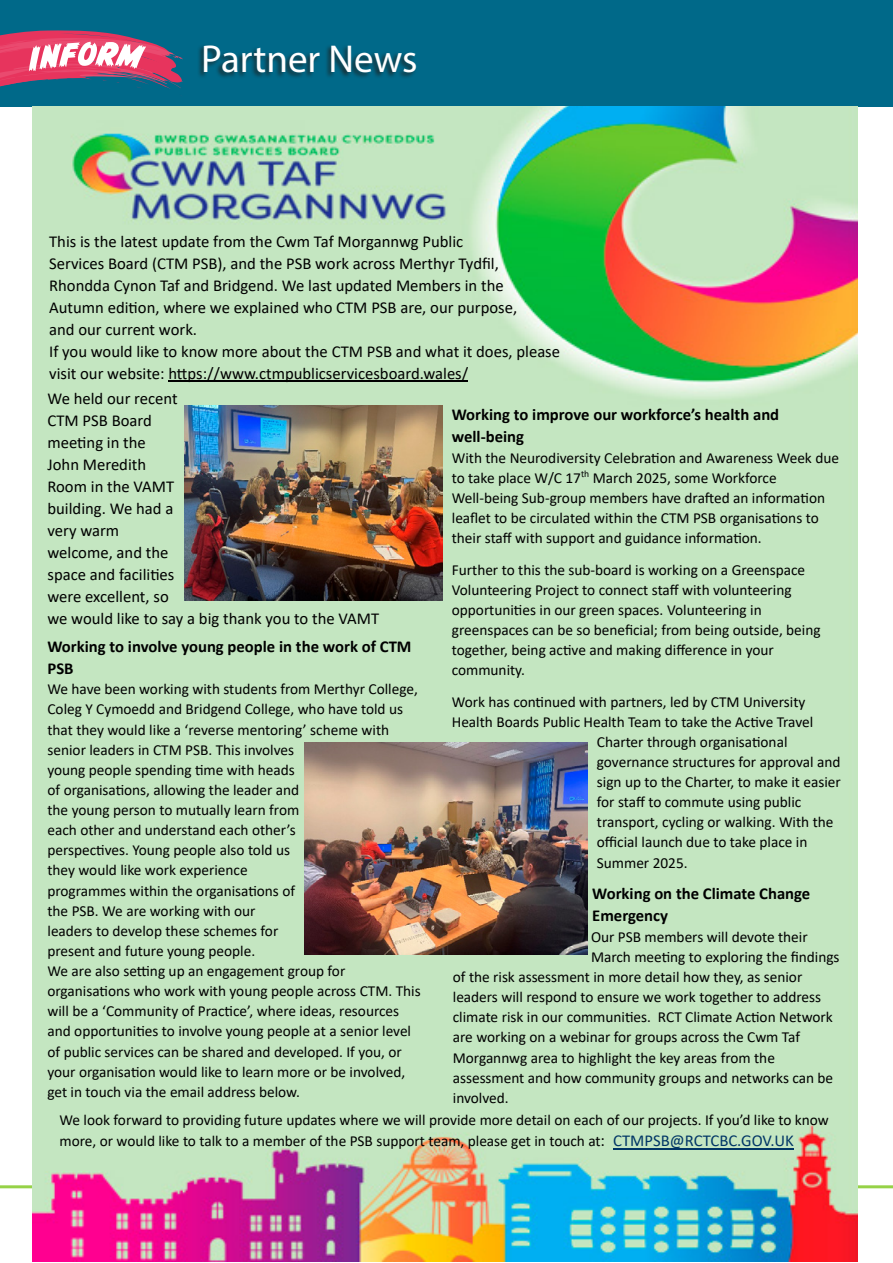
<style>
.page{position:relative;width:893px;height:1263px;background:#fff}
.page>*{position:absolute;margin:0;border:0;box-sizing:border-box;transform-origin:0 0}
.Main_heads{font:39px "Myriad Pro";color:#fff}
.t1{font:16.65px/21.9px "Calibri";color:#000}
.t2{font:700 16.65px/22px "Calibri";color:#000}
.t3{font:15.3px/20.1px "Calibri";color:#000}
.s1{font-size:16.65px}
.s2{font-size:16.65px;color:#003565}
</style>
<div class="page">
<div style="left:0;top:0;width:893px;height:106px;background:#006989"></div>
<svg style="left:0;top:30px;width:183px;height:77px"></svg>
<hr style="left:0;top:1185px;width:893px;height:3px;background:#96d247">
<div style="left:197px;top:44px;width:220px;height:35px;background:#1d1d1b;opacity:.75"></div>
<img style="left:32px;top:106px;width:825px;height:1155px">
<hr style="left:613px;top:1148px;width:181px;height:1px;background:#003565">
<hr style="left:168px;top:381px;width:300px;height:1px;background:#000">
<img style="left:185px;top:405px;width:258px;height:195px">
<img style="left:304px;top:742px;width:284px;height:213px">
<p class="Main_heads" style="left:201px;top:35px;width:218px">Partner News</p>
<p class="t1" style="left:49px;top:230px;width:512px">This is the latest update from the Cwm Taf Morgannwg Public<br>Services Board (CTM PSB), and the PSB work across Merthyr Tydfil, Rhondda Cynon Taf and Bridgend. We last updated Members in the Autumn ediMon, where we explained who CTM PSB are, our purpose,<br>and our current work.<br>If you would like to know more about the CTM PSB and what it does, please visit our website: hPps://www.ctmpublicservicesboard.wales/</p>
<p class="t1" style="left:47px;top:387px;width:333px">We held our recent<br>CTM PSB Board<br>meeMng in the<br>John Meredith<br>Room in the VAMT<br>building. We had a<br>very warm<br>welcome, and the<br>space and faciliMes<br>were excellent, so<br>we would like to say a big thank you to the VAMT<br>Team!</p>
<p class="t2" style="left:452px;top:403px;width:329px">Working to improve our workforce’s health and well-being</p>
<p class="t3" style="left:452px;top:447px;width:389px">With the Neurodiversity Celebra7on and Awareness Week due to take place W/C 17<sup>th</sup> March 2025, some Workforce Well-being Sub-group members have draTed an informa7on leaflet to be circulated within the CTM PSB organisa7ons to their staff with support and guidance informa7on.</p>
<p class="t3" style="left:452px;top:559px;width:370px">Further to this the sub-board is working on a Greenspace Volunteering Project to connect staff with volunteering opportuni7es in our green spaces. Volunteering in greenspaces can be so beneficial; from being outside, being together, being ac7ve and making difference in your community.</p>
<p class="t3" style="left:452px;top:691px;width:355px">Work has con7nued with partners, led by CTM University</p>
<p class="t3" style="left:452px;top:711px;width:363px">Health Boards Public Health Team to take the Ac7ve Travel</p>
<p class="t3" style="left:597px;top:731px;width:192px">Charter through organisa7onal</p>
<p class="t3" style="left:597px;top:751px;width:245px">governance structures for approval and</p>
<p class="t3" style="left:597px;top:771px;width:245px">sign up to the Charter, to make it easier</p>
<p class="t3" style="left:597px;top:792px;width:206px">for staff to commute using public</p>
<p class="t3" style="left:597px;top:812px;width:238px">transport, cycling or walking. With the</p>
<p class="t3" style="left:597px;top:832px;width:212px">official launch due to take place in</p>
<p class="t3" style="left:597px;top:852px;width:92px">Summer 2025.</p>
<p class="t2" style="left:47px;top:635px;width:365px">Working to involve young people in the work of CTM<br>PSB</p>
<p class="t3" style="left:47px;top:679px;width:375px">We have been working with students from Merthyr College, Coleg Y Cymoedd and Bridgend College, who have told us that they would like a ‘reverse mentoring’ scheme with senior leaders in CTM PSB. This involves<br>young people spending 7me with heads<br>of organisa7ons, allowing the leader and<br>the young person to mutually learn from<br>each other and understand each other’s<br>perspec7ves. Young people also told us<br>they would like work experience<br>programmes within the organisa7ons of<br>the PSB. We are working with our<br>leaders to develop these schemes for<br>present and future young people.<br>We are also seKng up an engagement group for organisa7ons who work with young people across CTM. This will be a ‘Community of Prac7ce’, where ideas, resources and opportuni7es to involve young people at a senior level of public services can be shared and developed. If you, or your organisa7on would like to learn more or be involved, get in touch via the email address below.</p>
<p class="t2" style="left:592px;top:883px;width:220px;line-height:21.6px">Working on the Climate Change<br>Emergency</p>
<p class="t3" style="left:591px;top:926px;width:218px">Our PSB members will devote their</p>
<p class="t3" style="left:591px;top:946px;width:250px">March mee7ng to exploring the findings</p>
<p class="t3" style="left:453px;top:966px;width:351px">of the risk assessment in more detail how they, as senior</p>
<p class="t3" style="left:453px;top:986px;width:370px">leaders will respond to ensure we work together to address</p>
<p class="t3" style="left:453px;top:1007px;width:381px">climate risk in our communi7es. RCT Climate Ac7on Network</p>
<p class="t3" style="left:453px;top:1027px;width:349px">are working on a webinar for groups across the Cwm Taf</p>
<p class="t3" style="left:453px;top:1047px;width:324px">Morgannwg area to highlight the key areas from the</p>
<p class="t3" style="left:453px;top:1067px;width:382px">assessment and how community groups and networks can be</p>
<p class="t3" style="left:453px;top:1087px;width:57px">involved.</p>
<p class="t3" style="left:59px;top:1109px;width:771px;line-height:21.3px">We look forward to providing future updates where we will provide more detail on each of our projects. If you’d like to know more, or would like to talk to a member of the PSB support team, please get in touch at<span class="s1">:</span> <span class="s2">CTMPSB@RCTCBC.GOV.UK</span></p>
</div>
